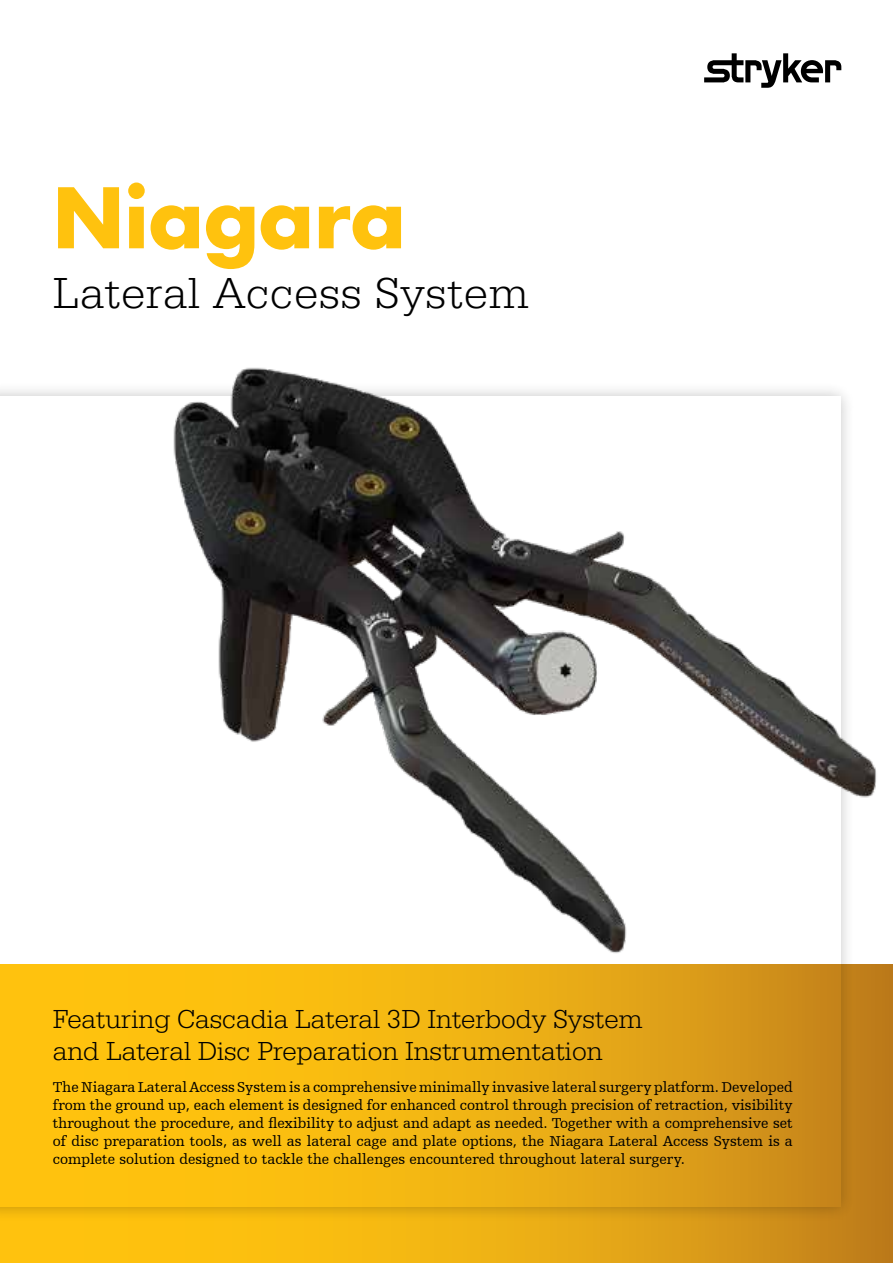
<style>
.page{position:relative;width:893px;height:1263px;background:#fff}
.page>*{position:absolute;margin:0;border:0;box-sizing:border-box;transform-origin:0 0}
.t1{font:700 81px "Futura For Stryker";color:#ffc20e}
.t2{font:300 45px "URW Egyptienne TOT";letter-spacing:.02em;color:#000}
.t3{font:300 27px/32.4px "URW Egyptienne TOT";color:#000}
.t4{font:15px/18px "Humanist Slabserif 712 BT";color:#000;text-align:justify}
</style>
<div class="page">
<svg style="left:0;top:965px;width:893px;height:298px;background:#e1a314"></svg>
<div style="left:0;top:381px;width:855px;height:841px;background:#000;opacity:.25"></div>
<div style="left:0;top:396px;width:840px;height:810px;background:#fff"></div>
<div style="left:0;top:965px;width:840px;height:241px;background:linear-gradient(to right,#ffce0c,#d2931b)"></div>
<img style="left:158px;top:367px;width:719px;height:592px">
<svg style="left:704px;top:53px;width:137px;height:35px"></svg>
<h1 class="t1" style="left:53px;top:164px;width:355px">Niagara</h1>
<h2 class="t2" style="left:53px;top:267px;width:477px">Lateral Access System</h2>
<h3 class="t3" style="left:53px;top:1003px;width:591px">Featuring Cascadia Lateral 3D Interbody System and Lateral Disc Preparation Instrumentation</h3>
<p class="t4" style="left:53px;top:1078px;width:741px">The Niagara Lateral Access System is a comprehensive minimally invasive lateral surgery platform. Developed from the ground up, each element is designed for enhanced control through precision of retraction, visibility throughout the procedure, and flexibility to adjust and adapt as needed. Together with a comprehensive set of disc preparation tools, as well as lateral cage and plate options, the Niagara Lateral Access System is a complete solution designed to tackle the challenges encountered throughout lateral surgery.</p>
</div>
